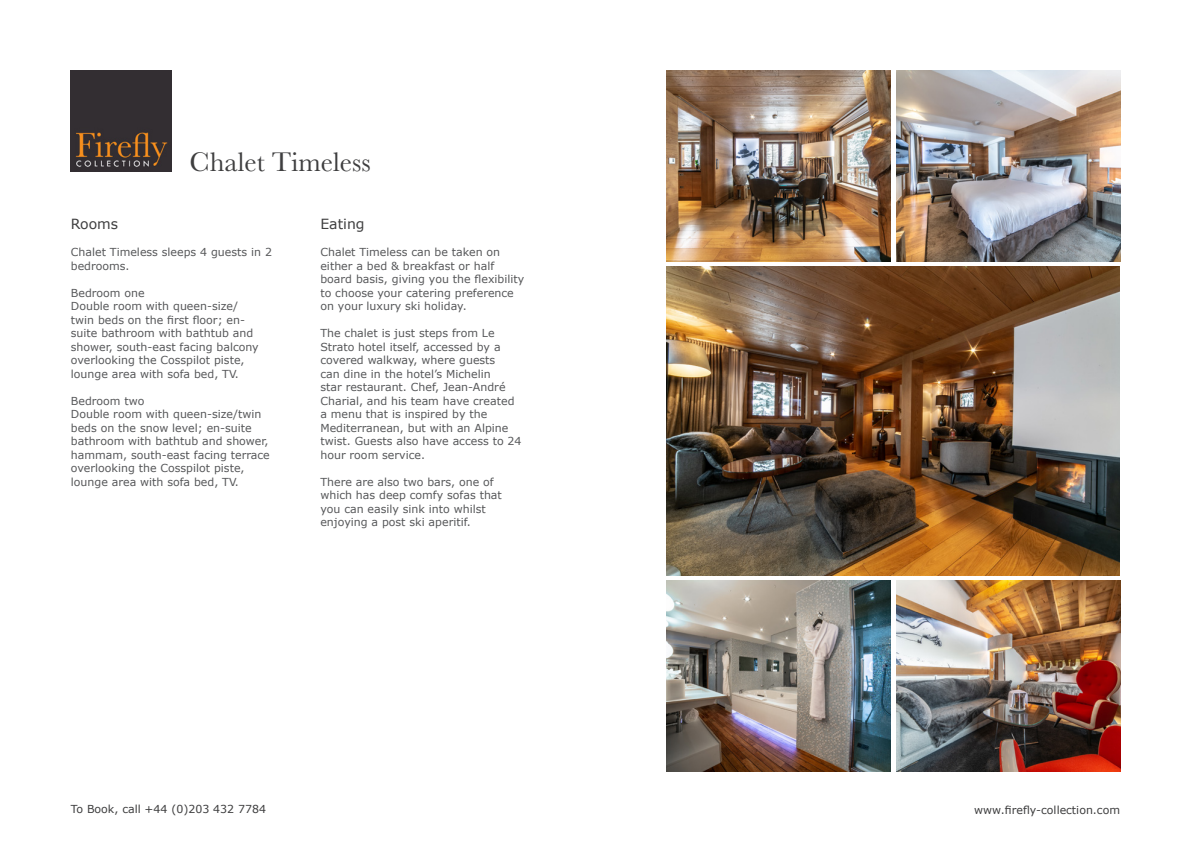
<style>
.page{position:relative;width:1191px;height:842px;background:#fff}
.page>*{position:absolute;margin:0;border:0;box-sizing:border-box;transform-origin:0 0}
.t1{font:28px "Baskerville";color:#3e3e3f}
.t2{font:14px "Verdana";color:#3e3e3f}
.t3{font:11px/13.5px "Verdana";color:#57585a}
.t4{font:11px "Verdana";color:#3e3e3f}
</style>
<div class="page">
<img style="left:71px;top:71px;width:101px;height:101px">
<img style="left:896px;top:581px;width:224px;height:190px">
<img style="left:666px;top:581px;width:224px;height:190px">
<img style="left:666px;top:71px;width:224px;height:190px">
<img style="left:666px;top:267px;width:454px;height:308px">
<img style="left:896px;top:71px;width:224px;height:190px">
<p class="t1" style="left:190px;top:145px;width:183px">Chalet Timeless</p>
<p class="t2" style="left:71px;top:215px;width:49px">Rooms</p>
<p class="t3" style="left:71px;top:245px;width:203px">Chalet Timeless sleeps 4 guests in 2 bedrooms.</p>
<p class="t3" style="left:71px;top:286px;width:75px">Bedroom one</p>
<p class="t3" style="left:71px;top:299px;width:189px">Double room with queen-size/ twin beds on the first floor; en&shy;suite bathroom with bathtub and shower, south-east facing balcony overlooking the Cosspilot piste, lounge area with sofa bed, TV.</p>
<p class="t3" style="left:71px;top:394px;width:75px">Bedroom two</p>
<p class="t3" style="left:71px;top:407px;width:200px">Double room with queen-size/twin beds on the snow level; en-suite bathroom with bathtub and shower, hammam, south-east facing terrace overlooking the Cosspilot piste, lounge area with sofa bed, TV.</p>
<p class="t2" style="left:320px;top:215px;width:46px">Eating</p>
<p class="t3" style="left:320px;top:245px;width:205px">Chalet Timeless can be taken on either a bed &amp; breakfast or half board basis, giving you the flexibility to choose your catering preference on your luxury ski holiday.</p>
<p class="t3" style="left:320px;top:326px;width:203px">The chalet is just steps from Le<br>Strato hotel itself, accessed by a covered walkway, where guests<br>can dine in the hotel’s Michelin<br>star restaurant. Chef, Jean-André<br>Charial, and his team have created a menu that is inspired by the<br>Mediterranean, but with an Alpine twist. Guests also have access to 24 hour room service.</p>
<p class="t3" style="left:320px;top:475px;width:183px">There are also two bars, one of which has deep comfy sofas that you can easily sink into whilst enjoying a post ski aperitif.</p>
<p class="t4" style="left:71px;top:802px;width:197px">To Book, call +44 (0)203 432 7784</p>
<p class="t4" style="left:974px;top:803px;width:147px">www.firefly-collection.com</p>
</div>
